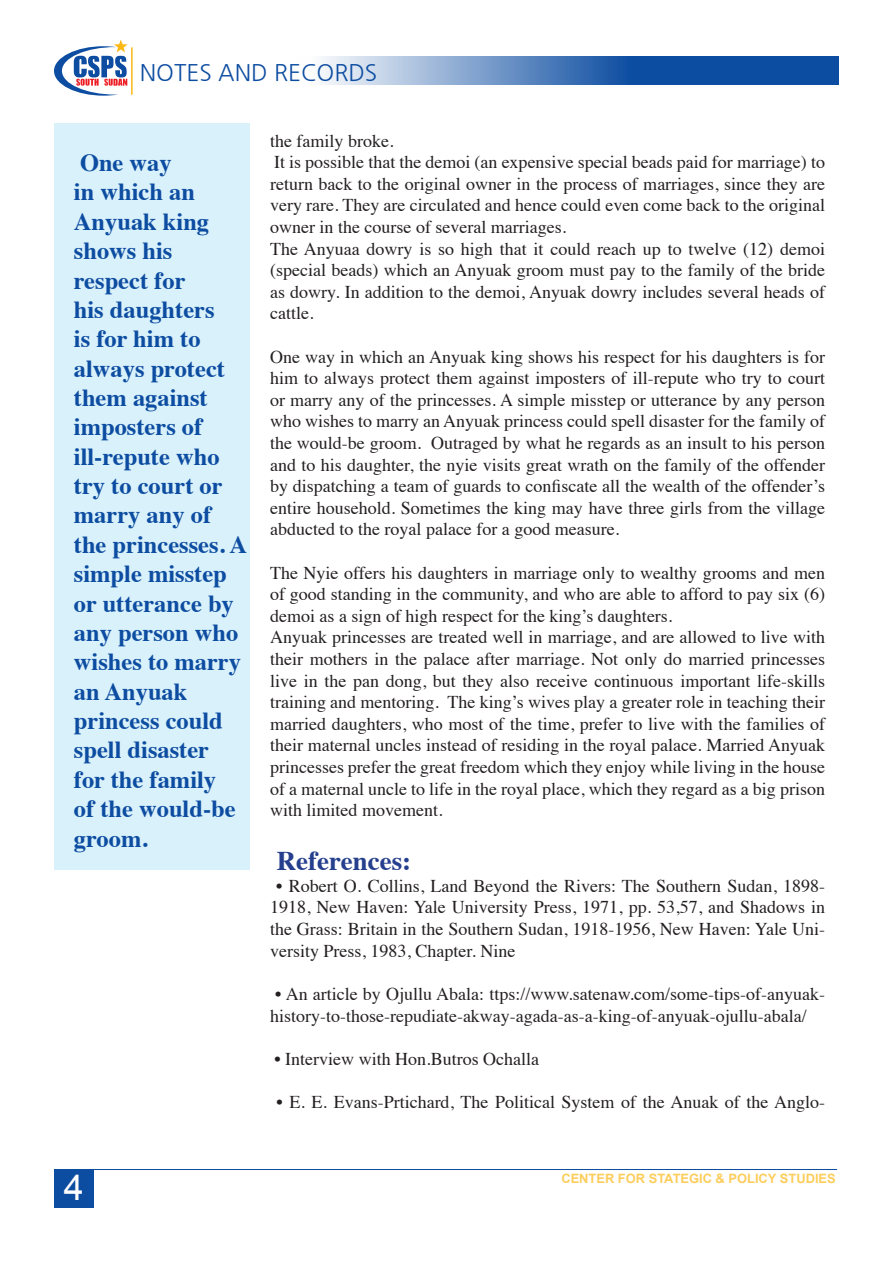
<style>
.page{position:relative;width:893px;height:1263px;background:#fff}
.page>*{position:absolute;margin:0;border:0;box-sizing:border-box;transform-origin:0 0}
.t1{font:36px "Arial";color:#fff}
.t2{font:700 27px "Times";color:#253f8e}
.t3{font:700 24.45px/29.4px "Times";color:#0d4da1}
.t4{font:22.65px "Nanum Gothic";color:#0d4da1}
.t5{font:18px/21.6px "Times";color:#231f20;text-align:justify}
.t6{font:700 12.9px "Arial";color:#fcb814}
</style>
<div class="page">
<svg style="left:322px;top:56px;width:517px;height:29px;background:#527fbb"></svg>
<div style="left:54px;top:1169px;width:40px;height:39px;background:#0d4da1"></div>
<hr style="left:54px;top:1169px;width:783px;height:1px;background:#0d4da1">
<hr style="left:131px;top:47px;width:2px;height:48px;background:#fcb814">
<svg style="left:54px;top:39px;width:74px;height:57px"></svg>
<div style="left:54px;top:123px;width:196px;height:747px;background:#d9f1fb"></div>
<p class="t4" style="left:140px;top:62px;width:239px">NOTES AND RECORDS</p>
<p class="t3" style="left:74px;top:145px;width:175px">One way<br>in which an<br>Anyuak king shows his respect for<br>his daughters<br>is for him to always protect them against imposters of ill-repute who try to court or marry any of the princesses. A simple misstep or utterance by any person who wishes to marry an Anyuak princess could spell disaster<br>for the family<br>of the would-be groom.</p>
<p class="t5" style="left:270px;top:128px;width:125px">the family broke.</p>
<p class="t5" style="left:270px;top:150px;width:557px">It is possible that the demoi (an expensive special beads paid for marriage) to return back to the original owner in the process of marriages, since they are very rare. They are circulated and hence could even come back to the original owner in the course of several marriages.</p>
<p class="t5" style="left:270px;top:236px;width:556px">The Anyuaa dowry is so high that it could reach up to twelve (12) demoi (special beads) which an Anyuak groom must pay to the family of the bride as dowry. In addition to the demoi, Anyuak dowry includes several heads of cattle.</p>
<p class="t5" style="left:270px;top:344px;width:557px">One way in which an Anyuak king shows his respect for his daughters is for him to always protect them against imposters of ill-repute who try to court or marry any of the princesses. A simple misstep or utterance by any person who wishes to marry an Anyuak princess could spell disaster for the family of the would-be groom. Outraged by what he regards as an insult to his person and to his daughter, the nyie visits great wrath on the family of the offender by dispatching a team of guards to confiscate all the wealth of the offender’s entire household. Sometimes the king may have three girls from the village abducted to the royal palace for a good measure.</p>
<p class="t5" style="left:270px;top:560px;width:556px">The Nyie offers his daughters in marriage only to wealthy grooms and men of good standing in the community, and who are able to afford to pay six (6) demoi as a sign of high respect for the king’s daughters.</p>
<p class="t5" style="left:270px;top:625px;width:557px">Anyuak princesses are treated well in marriage, and are allowed to live with their mothers in the palace after marriage. Not only do married princesses live in the pan dong, but they also receive continuous important life-skills training and mentoring. The king’s wives play a greater role in teaching their married daughters, who most of the time, prefer to live with the families of their maternal uncles instead of residing in the royal palace. Married Anyuak princesses prefer the great freedom which they enjoy while living in the house of a maternal uncle to life in the royal place, which they regard as a big prison with limited movement.</p>
<p class="t2" style="left:277px;top:835px;width:136px">References:</p>
<p class="t5" style="left:270px;top:873px;width:556px;text-indent:6px">• Robert O. Collins, Land Beyond the Rivers: The Southern Sudan, 1898- 1918, New Haven: Yale University Press, 1971, pp. 53,57, and Shadows in the Grass: Britain in the Southern Sudan, 1918-1956, New Haven: Yale Uni&shy;versity Press, 1983, Chapter. Nine</p>
<p class="t5" style="left:270px;top:981px;width:557px">• An article by Ojullu Abala: ttps://www.satenaw.com/some-tips-of-anyuak&shy;history-to-those-repudiate-akway-agada-as-a-king-of-anyuak-ojullu-abala/</p>
<p class="t5" style="left:274px;top:1046px;width:266px">• Interview with Hon.Butros Ochalla</p>
<p class="t5" style="left:277px;top:1089px;width:550px">• E. E. Evans-Prtichard, The Political System of the Anuak of the Anglo-</p>
<h1 class="t1" style="left:64px;top:1164px;width:22px">4</h1>
<p class="t6" style="left:561px;top:1170px;width:276px">CENTER FOR STATEGIC &amp; POLICY STUDIES</p>
</div>
